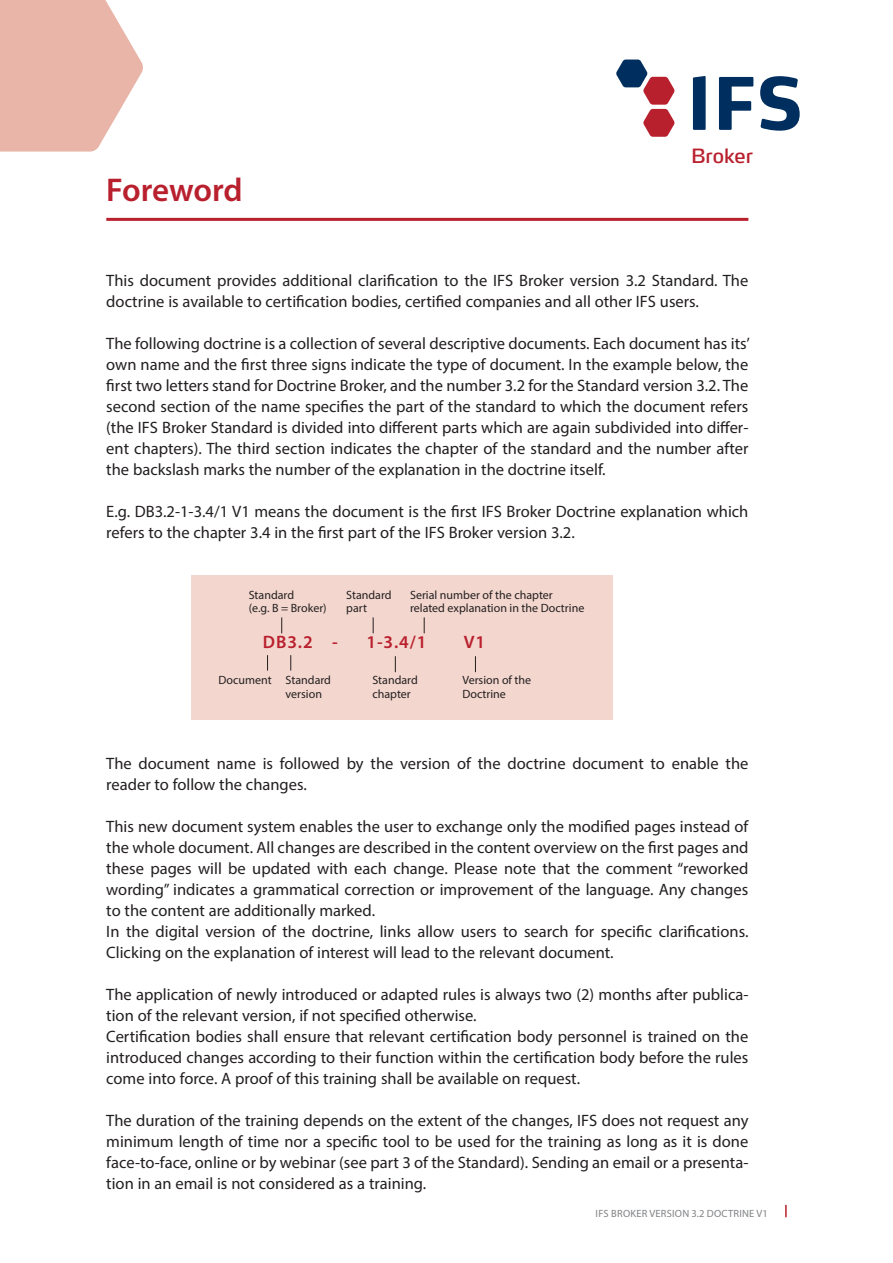
<style>
.page{position:relative;width:893px;height:1263px;background:#fff}
.page>*{position:absolute;margin:0;border:0;box-sizing:border-box;transform-origin:0 0}
.t1{font:600 33px "Myriad Pro";letter-spacing:-.01em;color:#b9202e}
.t2{font:19.5px "Max OT";color:#b9202e}
.t3{font:600 18px "Myriad Pro";color:#b9202e}
.t4{font:16.5px/21px "Myriad Pro";color:#231f20}
.t5{font:12px/13.5px "Myriad Pro";color:#231f20}
.t6{font:10.5px "Myriad Pro";letter-spacing:.02em;color:#808285}
</style>
<div class="page">
<svg style="left:0;top:0;width:143px;height:152px;background:#ebbfb4"></svg>
<svg style="left:785px;top:1205px;width:2px;height:12px"></svg>
<svg style="left:693px;top:76px;width:107px;height:55px"></svg>
<svg style="left:616px;top:60px;width:59px;height:77px"></svg>
<hr style="left:106px;top:218px;width:642px;height:3px;background:#b9202e">
<div style="left:191px;top:575px;width:422px;height:144px;background:#f3d7ce"></div>
<svg style="left:267px;top:655px;width:1px;height:15px"></svg>
<svg style="left:290px;top:655px;width:1px;height:15px"></svg>
<svg style="left:281px;top:617px;width:1px;height:16px"></svg>
<svg style="left:373px;top:617px;width:1px;height:16px"></svg>
<svg style="left:395px;top:656px;width:1px;height:16px"></svg>
<svg style="left:424px;top:617px;width:1px;height:16px"></svg>
<svg style="left:475px;top:656px;width:1px;height:16px"></svg>
<h1 class="t1" style="left:106px;top:169px;width:138px">Foreword</h1>
<p class="t2" style="left:691px;top:144px;width:64px">Broker</p>
<p class="t4" style="left:106px;top:269px;width:644px">This document provides additional clarification to the IFS Broker version 3.2 Standard. The doctrine is available to certification bodies, certified companies and all other IFS users.</p>
<p class="t4" style="left:106px;top:332px;width:645px;text-align:justify">The following doctrine is a collection of several descriptive documents. Each document has its’ own name and the first three signs indicate the type of document. In the example below, the first two letters stand for Doctrine Broker, and the number 3.2 for the Standard version 3.2. The second section of the name specifies the part of the standard to which the document refers (the IFS Broker Standard is divided into different parts which are again subdivided into differ&shy;ent chapters). The third section indicates the chapter of the standard and the number after the backslash marks the number of the explanation in the doctrine itself.</p>
<p class="t4" style="left:106px;top:500px;width:644px">E.g. DB3.2-1-3.4/1 V1 means the document is the first IFS Broker Doctrine explanation which refers to the chapter 3.4 in the first part of the IFS Broker version 3.2.</p>
<p class="t5" style="left:249px;top:587px;width:79px">Standard<br>(e.g. B = Broker)</p>
<p class="t5" style="left:346px;top:587px;width:47px">Standard part</p>
<p class="t5" style="left:410px;top:587px;width:176px">Serial number of the chapter related explanation in the Doctrine</p>
<p class="t3" style="left:263px;top:630px;width:76px">DB3.2 -</p>
<p class="t3" style="left:366px;top:630px;width:61px">1-3.4/1</p>
<p class="t3" style="left:464px;top:630px;width:23px">V1</p>
<p class="t5" style="left:219px;top:673px;width:55px">Document</p>
<p class="t5" style="left:462px;top:673px;width:70px">Version of the<br>Doctrine</p>
<p class="t5" style="left:286px;top:673px;width:47px">Standard version</p>
<p class="t5" style="left:372px;top:673px;width:47px">Standard chapter</p>
<p class="t4" style="left:106px;top:752px;width:644px">The document name is followed by the version of the doctrine document to enable the reader to follow the changes.</p>
<p class="t4" style="left:106px;top:815px;width:644px">This new document system enables the user to exchange only the modified pages instead of the whole document. All changes are described in the content overview on the first pages and these pages will be updated with each change. Please note that the comment “reworked wording” indicates a grammatical correction or improvement of the language. Any changes to the content are additionally marked.<br>In the digital version of the doctrine, links allow users to search for specific clarifications.<br>Clicking on the explanation of interest will lead to the relevant document.</p>
<p class="t4" style="left:106px;top:983px;width:644px">The application of newly introduced or adapted rules is always two (2) months after publica&shy;tion of the relevant version, if not specified otherwise.<br>Certification bodies shall ensure that relevant certification body personnel is trained on the introduced changes according to their function within the certification body before the rules come into force. A proof of this training shall be available on request.</p>
<p class="t4" style="left:106px;top:1109px;width:644px;text-align:justify">The duration of the training depends on the extent of the changes, IFS does not request any minimum length of time nor a specific tool to be used for the training as long as it is done face-to-face, online or by webinar (see part 3 of the Standard). Sending an email or a presenta&shy;tion in an email is not considered as a training.</p>
<p class="t6" style="left:596px;top:1207px;width:174px">IFS BROKER VERSION 3.2 DOCTRINE V1</p>
</div>
